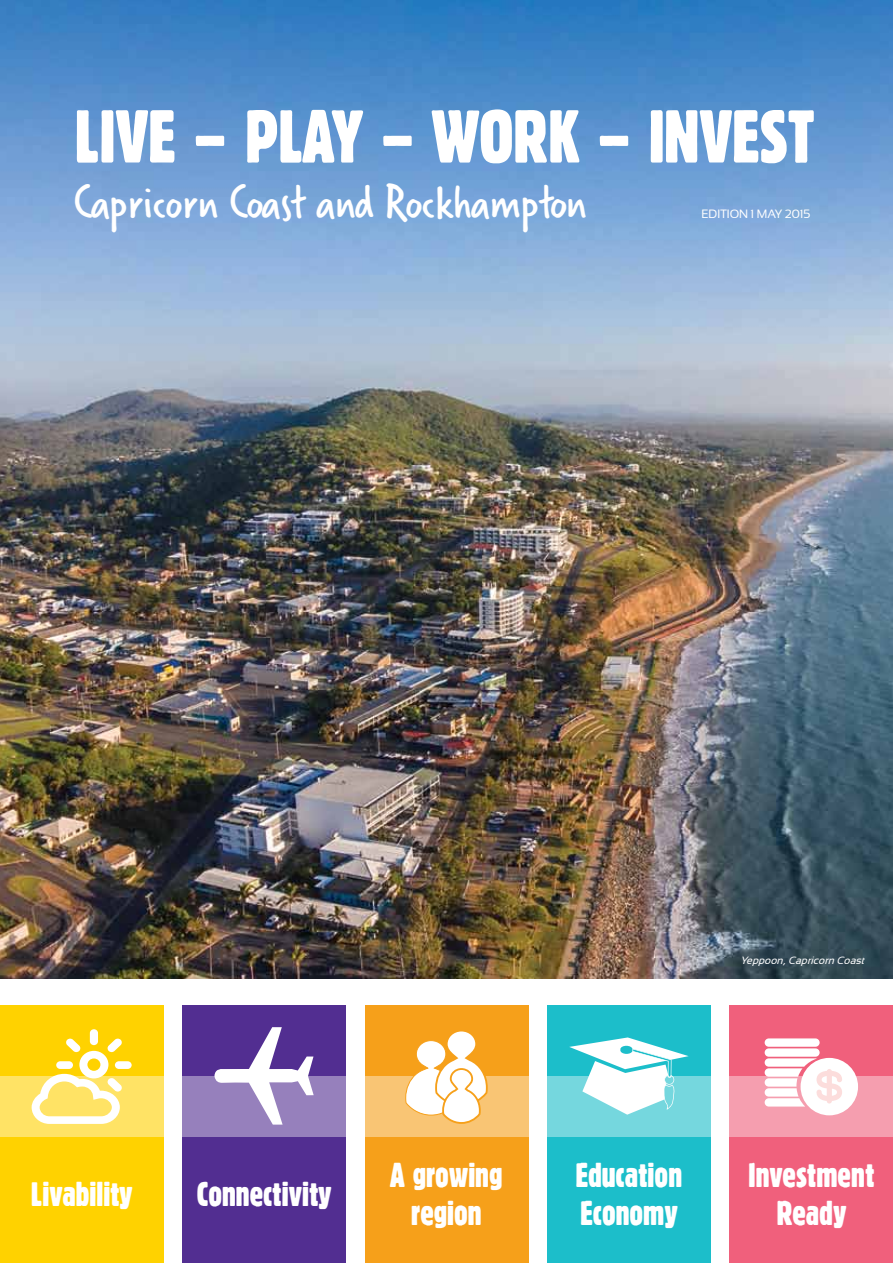
<style>
.page{position:relative;width:893px;height:1263px;background:#fff}
.page>*{position:absolute;margin:0;border:0;box-sizing:border-box;transform-origin:0 0}
.t1{font:72px "Alive";color:#fff}
.t2{font:48px "Shine";color:#fff}
.t3{font:33px/37.5px "Alive";color:#fff;text-align:center}
.t4{font:12px "Sansation";letter-spacing:-.005em;color:#fff}
.t5{font:italic 10.5px "Sansation";color:#fff}
</style>
<div class="page">
<img style="left:0;top:0;width:893px;height:979px">
<div style="left:0;top:1005px;width:163px;height:258px;background:#ffd200"></div>
<div style="left:182px;top:1005px;width:164px;height:258px;background:#522e91"></div>
<div style="left:365px;top:1005px;width:163px;height:258px;background:#f6a01a"></div>
<div style="left:547px;top:1005px;width:164px;height:258px;background:#1cbeca"></div>
<div style="left:730px;top:1005px;width:163px;height:258px;background:#f0607c"></div>
<svg style="left:0;top:1076px;width:893px;height:61px;background:#d5c1ac"></svg>
<div style="left:90px;top:1029px;width:8px;height:16px;background:#fff;border-radius:4px"></div>
<div style="left:115px;top:1061px;width:17px;height:8px;background:#fff;border-radius:4px"></div>
<svg style="left:32px;top:1038px;width:90px;height:86px"></svg>
<svg style="left:405px;top:1031px;width:84px;height:94px"></svg>
<svg style="left:214px;top:1027px;width:100px;height:97px"></svg>
<div style="left:801px;top:1058px;width:57px;height:57px;background:#fff;border-radius:50%"></div>
<div style="left:765px;top:1048px;width:55px;height:9px;background:#fff;border-radius:4px"></div>
<div style="left:765px;top:1038px;width:55px;height:9px;background:#fff;border-radius:4px"></div>
<svg style="left:765px;top:1058px;width:77px;height:48px"></svg>
<svg style="left:569px;top:1037px;width:120px;height:78px"></svg>
<h1 class="t1" style="left:74px;top:91px;width:742px">Live – Play – Work – Invest</h1>
<h2 class="t2" style="left:74px;top:164px;width:514px">Capricorn Coast and Rockhampton</h2>
<p class="t4" style="left:702px;top:207px;width:14px">EDITIO</p>
<p class="t4" style="left:739px;top:207px;width:72px">N 1 MAY 2015</p>
<p class="t5" style="left:740px;top:955px;width:128px">Yeppoon,Capricorn Coast</p>
<p class="t3" style="left:31px;top:1176px;width:103px">Livability</p>
<p class="t3" style="left:197px;top:1176px;width:136px">Connectivity</p>
<p class="t3" style="left:390px;top:1156px;width:114px">A growing region</p>
<p class="t3" style="left:575px;top:1156px;width:109px;text-align:left">Education<br>Economy</p>
<p class="t3" style="left:748px;top:1156px;width:128px">Investment<br>Ready</p>
</div>
